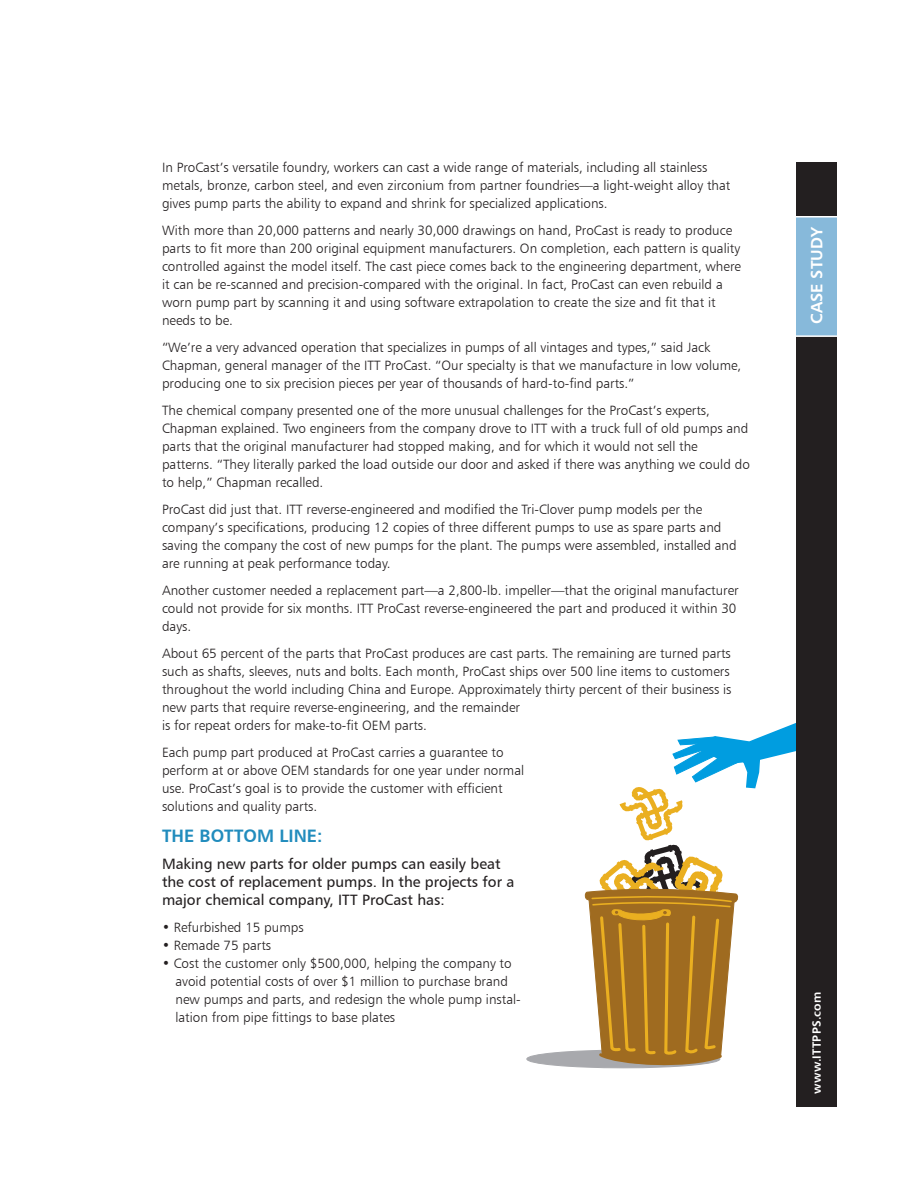
<style>
.page{position:relative;width:918px;height:1188px;background:#fff}
.page>*{position:absolute;margin:0;border:0;box-sizing:border-box;transform-origin:0 0}
.Body_Copy{font:18px "Humanist 777 BT Bold B";color:#218cbd}
.Case_Study{font:16.5px "Humanist 777 BT Bold B";color:#fff}
.Body_Copy-2{font:15px/18px "Humanist 777 BT Roman B";color:#231f20}
.Body_Copy-3{font:13.5px/18px "Humanist 777 BT Light B";color:#231f20}
.WWW_copy{font:12px "Humanist 777 BT Bold B";letter-spacing:.02em;color:#fff}
</style>
<div class="page">
<div style="left:527px;top:1050px;width:193px;height:18px;background:#a8a9ad;border-radius:50%"></div>
<svg style="left:584px;top:704px;width:213px;height:364px"></svg>
<div style="left:797px;top:162px;width:40px;height:945px;background:#231f20"></div>
<div style="left:797px;top:216px;width:40px;height:119px;background:#87b9da"></div>
<hr style="left:795px;top:216px;width:44px;height:2px;background:#fff">
<hr style="left:795px;top:335px;width:45px;height:2px;background:#fff">
<p class="Body_Copy-3" style="left:162px;top:158px;width:570px">In ProCast’s versatile foundry, workers can cast a wide range of materials, including all stainless metals, bronze, carbon steel, and even zirconium from partner foundries—a light-weight alloy that gives pump parts the ability to expand and shrink for specialized applications.</p>
<p class="Body_Copy-3" style="left:162px;top:221px;width:581px">With more than 20,000 patterns and nearly 30,000 drawings on hand, ProCast is ready to produce parts to fit more than 200 original equipment manufacturers. On completion, each pattern is quality controlled against the model itself. The cast piece comes back to the engineering department, where it can be re-scanned and precision-compared with the original. In fact, ProCast can even rebuild a worn pump part by scanning it and using software extrapolation to create the size and fit that it needs to be.</p>
<p class="Body_Copy-3" style="left:162px;top:338px;width:581px">“We’re a very advanced operation that specializes in pumps of all vintages and types,” said Jack<br>Chapman, general manager of the ITT ProCast. “Our specialty is that we manufacture in low volume, producing one to six precision pieces per year of thousands of hard-to-find parts.”</p>
<p class="Body_Copy-3" style="left:162px;top:401px;width:589px">The chemical company presented one of the more unusual challenges for the ProCast’s experts, Chapman explained. Two engineers from the company drove to ITT with a truck full of old pumps and parts that the original manufacturer had stopped making, and for which it would not sell the patterns. “They literally parked the load outside our door and asked if there was anything we could do to help,” Chapman recalled.</p>
<p class="Body_Copy-3" style="left:162px;top:500px;width:576px">ProCast did just that. ITT reverse-engineered and modified the Tri-Clover pump models per the company’s specifications, producing 12 copies of three different pumps to use as spare parts and saving the company the cost of new pumps for the plant. The pumps were assembled, installed and are running at peak performance today.</p>
<p class="Body_Copy-3" style="left:162px;top:581px;width:578px">Another customer needed a replacement part—a 2,800-lb. impeller—that the original manufacturer could not provide for six months. ITT ProCast reverse-engineered the part and produced it within 30 days.</p>
<p class="Body_Copy-3" style="left:162px;top:644px;width:571px">About 65 percent of the parts that ProCast produces are cast parts. The remaining are turned parts such as shafts, sleeves, nuts and bolts. Each month, ProCast ships over 500 line items to customers throughout the world including China and Europe. Approximately thirty percent of their business is new parts that require reverse-engineering, and the remainder<br>is for repeat orders for make-to-fit OEM parts.</p>
<p class="Body_Copy-3" style="left:162px;top:743px;width:364px">Each pump part produced at ProCast carries a guarantee to perform at or above OEM standards for one year under normal use. ProCast’s goal is to provide the customer with efficient solutions and quality parts.</p>
<p class="Body_Copy" style="left:162px;top:824px;width:61px">TH E BOTTO</p>
<p class="Body_Copy" style="left:257px;top:824px;width:67px">M LINE:</p>
<p class="Body_Copy-2" style="left:162px;top:855px;width:354px">Making new parts for older pumps can easily beat the cost of replacement pumps. In the projects for a major chemical company, ITT ProCast has:</p>
<p class="Body_Copy-3" style="left:162px;top:918px;width:143px">• Refurbished 15 pumps</p>
<p class="Body_Copy-3" style="left:162px;top:936px;width:111px">• Remade 75 parts</p>
<p class="Body_Copy-3" style="left:176px;top:954px;width:347px;text-indent:-14px">• Cost the customer only $500,000, helping the company to avoid potential costs of over $1 million to purchase brand new pumps and parts, and redesign the whole pump instal&shy;lation from pipe fittings to base plates</p>
<p class="Case_Study" style="left:806px;top:324px;width:99px;rotate:-90deg">CASE STUDY</p>
<p class="WWW_copy" style="left:809px;top:1094px;width:103px;rotate:-90deg">WWW.ITTPPS.COM</p>
</div>
